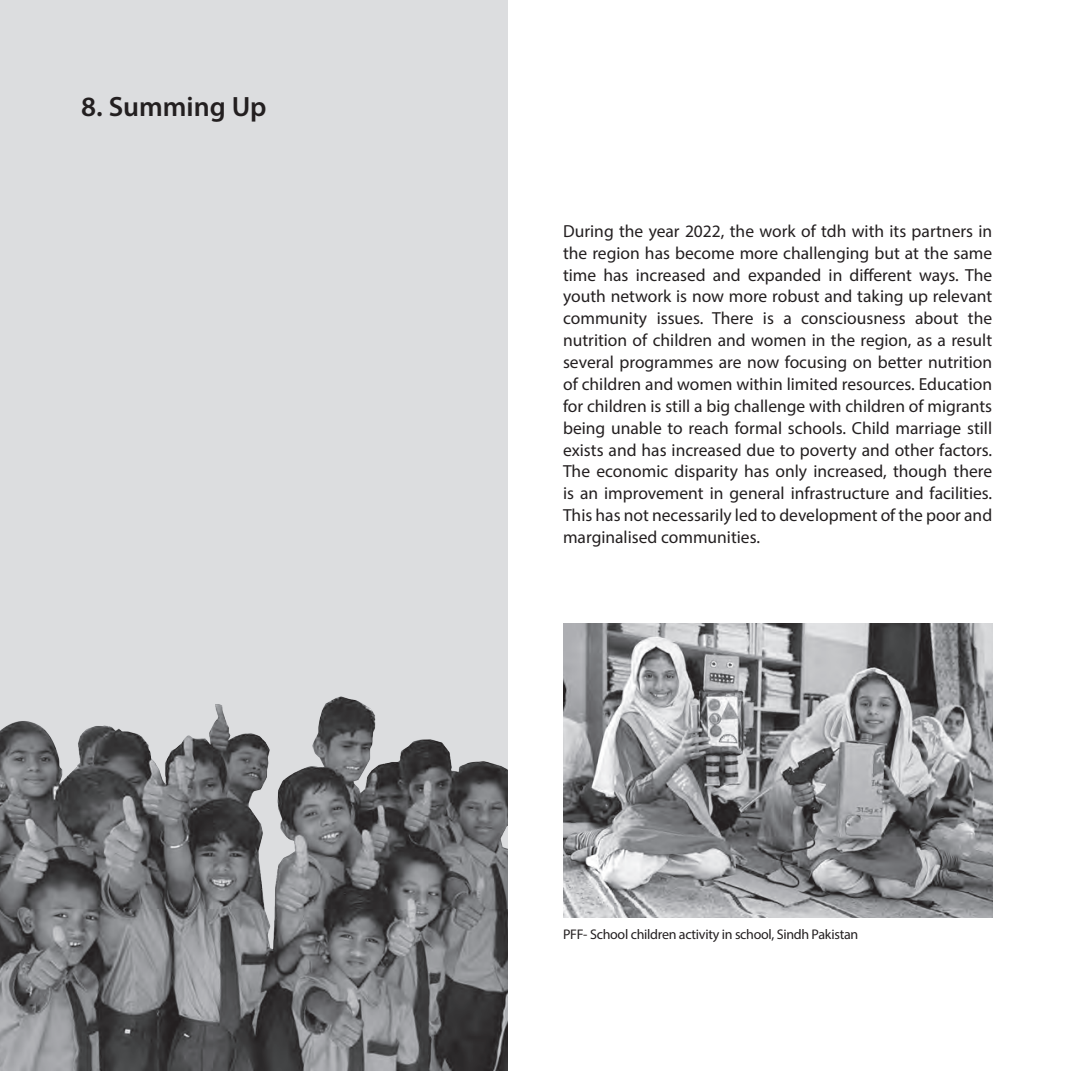
<style>
.page{position:relative;width:1071px;height:1071px;background:#fff}
.page>*{position:absolute;margin:0;border:0;box-sizing:border-box;transform-origin:0 0}
.t1{font:600 28px "Myriad Pro";color:#231f20}
.t2{font:17.5px/21.9px "Myriad Pro";color:#231f20;text-align:justify}
.t3{font:14px "Myriad Pro";letter-spacing:-.02em;color:#231f20}
</style>
<div class="page">
<div style="left:0;top:0;width:508px;height:1071px;background:#dcdddf"></div>
<img style="left:0;top:696px;width:508px;height:375px">
<img style="left:563px;top:624px;width:429px;height:293px">
<p class="t1" style="left:81px;top:88px;width:187px">8. Summing Up</p>
<p class="t2" style="left:563px;top:220px;width:431px">During the year 2022, the work of tdh with its partners in the region has become more challenging but at the same time has increased and expanded in different ways. The youth network is now more robust and taking up relevant community issues. There is a consciousness about the nutrition of children and women in the region, as a result several programmes are now focusing on better nutrition of children and women within limited resources. Education for children is still a big challenge with children of migrants being unable to reach formal schools. Child marriage still exists and has increased due to poverty and other factors.<br>The economic disparity has only increased, though there is an improvement in general infrastructure and facilities.<br>This has not necessarily led to development of the poor and marginalised communities.</p>
<p class="t3" style="left:563px;top:926px;width:297px">PFF- School children activity in school, Sindh Pakistan</p>
</div>
